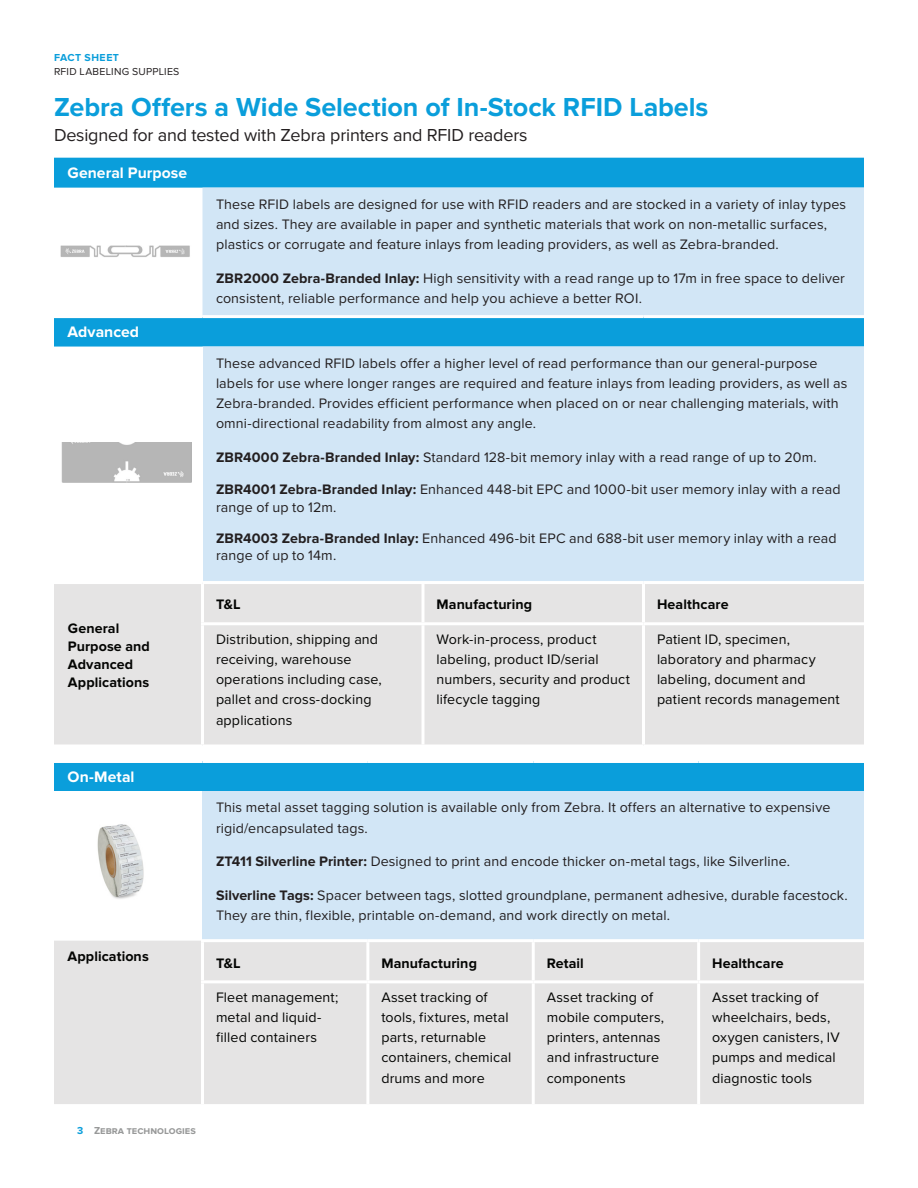
<style>
.page{position:relative;width:918px;height:1188px;background:#fff}
.page>*{position:absolute;margin:0;border:0;box-sizing:border-box;transform-origin:0 0}
.t1{font:700 27px "Proxima Nova";color:#0a9edb}
.t2{font:18px "Proxima Nova";letter-spacing:-.01em;color:#231f20}
.t3{font:700 15.75px "Proxima Nova";letter-spacing:.005em;color:#fff}
.t4{font:14.25px/20.2px "Proxima Nova";letter-spacing:.01em;color:#231f20}
.t5{font:14.25px/20.2px "Proxima Nova";letter-spacing:.01em;color:#040503}
.t6{font:700 14.25px/18px "Proxima Nova";letter-spacing:.005em;color:#040503}
.t7{font:10.5px "Proxima Nova";letter-spacing:.025em;color:#231f20}
.t8{font:700 10.5px "Proxima Nova";color:#989999}
.t9{font:700 10.5px "Proxima Nova";letter-spacing:.05em;color:#0a9edb}
.s1{font-weight:700}
.s2{color:#0a9edb}
</style>
<div class="page">
<div style="left:54px;top:158px;width:810px;height:189px;background:#0a9edb"></div>
<div style="left:54px;top:188px;width:148px;height:129px;background:#fff"></div>
<svg style="left:202px;top:188px;width:662px;height:393px;background:#c3e0f4"></svg>
<div style="left:54px;top:584px;width:810px;height:160px;background:#e5e4e4"></div>
<hr style="left:54px;top:315px;width:148px;height:3px;background:#fff">
<hr style="left:202px;top:315px;width:221px;height:3px;background:#fff">
<hr style="left:423px;top:315px;width:221px;height:3px;background:#fff">
<hr style="left:644px;top:315px;width:220px;height:3px;background:#fff">
<hr style="left:201px;top:622px;width:222px;height:3px;background:#fff">
<hr style="left:423px;top:622px;width:221px;height:3px;background:#fff">
<hr style="left:644px;top:622px;width:220px;height:3px;background:#fff">
<hr style="left:642px;top:584px;width:3px;height:38px;background:#fff">
<hr style="left:642px;top:625px;width:3px;height:119px;background:#fff">
<hr style="left:422px;top:584px;width:2px;height:38px;background:#fff">
<hr style="left:422px;top:625px;width:2px;height:119px;background:#fff">
<hr style="left:201px;top:584px;width:3px;height:38px;background:#fff">
<hr style="left:201px;top:625px;width:3px;height:119px;background:#fff">
<div style="left:54px;top:761px;width:810px;height:30px;background:#0a9edb"></div>
<div style="left:202px;top:791px;width:662px;height:150px;background:#d2e6f6"></div>
<div style="left:54px;top:941px;width:810px;height:163px;background:#e5e4e4"></div>
<hr style="left:54px;top:760px;width:148px;height:3px;background:#fff">
<hr style="left:202px;top:760px;width:166px;height:3px;background:#fff">
<hr style="left:368px;top:760px;width:165px;height:3px;background:#fff">
<hr style="left:533px;top:760px;width:166px;height:3px;background:#fff">
<hr style="left:699px;top:760px;width:165px;height:3px;background:#fff">
<hr style="left:201px;top:939px;width:167px;height:3px;background:#fff">
<hr style="left:368px;top:939px;width:165px;height:3px;background:#fff">
<hr style="left:533px;top:939px;width:166px;height:3px;background:#fff">
<hr style="left:699px;top:939px;width:165px;height:3px;background:#fff">
<hr style="left:532px;top:942px;width:3px;height:38px;background:#fff">
<hr style="left:532px;top:983px;width:3px;height:121px;background:#fff">
<hr style="left:366px;top:942px;width:3px;height:38px;background:#fff">
<hr style="left:366px;top:983px;width:3px;height:121px;background:#fff">
<hr style="left:697px;top:942px;width:3px;height:38px;background:#fff">
<hr style="left:697px;top:983px;width:3px;height:121px;background:#fff">
<hr style="left:201px;top:980px;width:167px;height:3px;background:#fff">
<hr style="left:368px;top:980px;width:165px;height:3px;background:#fff">
<hr style="left:533px;top:980px;width:166px;height:3px;background:#fff">
<hr style="left:699px;top:980px;width:165px;height:3px;background:#fff">
<hr style="left:201px;top:942px;width:3px;height:38px;background:#fff">
<hr style="left:201px;top:983px;width:3px;height:121px;background:#fff">
<img style="left:97px;top:824px;width:47px;height:75px">
<img style="left:61px;top:245px;width:129px;height:12px">
<img style="left:61px;top:443px;width:131px;height:39px">
<p class="t9" style="left:54px;top:51px;width:67px">FACT SHEET</p>
<p class="t7" style="left:54px;top:66px;width:127px">RFID LABELING SUPPLIES</p>
<h1 class="t1" style="left:54px;top:91px;width:656px">Zebra Offers a Wide Selection of In-Stock RFID Labels</h1>
<p class="t2" style="left:54px;top:125px;width:475px">Designed for and tested with Zebra printers and RFID readers</p>
<p class="t3" style="left:68px;top:164px;width:121px">General Purpose</p>
<p class="t4" style="left:216px;top:194px;width:632px">These RFID labels are designed for use with RFID readers and are stocked in a variety of inlay types and sizes. They are available in paper and synthetic materials that work on non-metallic surfaces, plastics or corrugate and feature inlays from leading providers, as well as Zebra-branded.</p>
<p class="t4" style="left:216px;top:268px;width:630px"><span class="s1">ZBR2000 Zebra-Branded Inlay:</span> High sensitivity with a read range up to 17m in free space to deliver consistent, reliable performance and help you achieve a better ROI.</p>
<p class="t3" style="left:68px;top:323px;width:73px">Advanced</p>
<p class="t4" style="left:216px;top:353px;width:633px">These advanced RFID labels offer a higher level of read performance than our general-purpose labels for use where longer ranges are required and feature inlays from leading providers, as well as Zebra-branded. Provides efficient performance when placed on or near challenging materials, with omni-directional readability from almost any angle.</p>
<p class="t4" style="left:216px;top:448px;width:602px"><span class="s1">ZBR4000 Zebra-Branded Inlay:</span> Standard 128-bit memory inlay with a read range of up to 20m.</p>
<p class="t4" style="left:216px;top:480px;width:626px;line-height:18px"><span class="s1">ZBR4001 Zebra-Branded Inlay:</span> Enhanced 448-bit EPC and 1000-bit user memory inlay with a read range of up to 12m.</p>
<p class="t4" style="left:216px;top:531px;width:622px;line-height:16.5px"><span class="s1">ZBR4003 Zebra-Branded Inlay:</span> Enhanced 496-bit EPC and 688-bit user memory inlay with a read range of up to 14m.</p>
<p class="t6" style="left:216px;top:596px;width:26px">T&amp;L</p>
<p class="t6" style="left:436px;top:596px;width:97px">Manufacturing</p>
<p class="t6" style="left:657px;top:596px;width:73px">Healthcare</p>
<p class="t5" style="left:216px;top:629px;width:167px">Distribution, shipping and receiving, warehouse operations including case, pallet and cross-docking applications</p>
<p class="t5" style="left:436px;top:629px;width:195px">Work-in-process, product labeling, product ID/serial numbers, security and product lifecycle tagging</p>
<p class="t5" style="left:657px;top:629px;width:184px">Patient ID, specimen, laboratory and pharmacy labeling, document and patient records management</p>
<p class="t6" style="left:68px;top:620px;width:84px">General<br>Purpose and<br>Advanced<br>Applications</p>
<p class="t3" style="left:68px;top:767px;width:69px">On-Metal</p>
<p class="t6" style="left:68px;top:947px;width:83px">Applications</p>
<p class="t8" style="left:77px;top:1124px;width:120px"><span class="s2">3</span> Zebra technologies</p>
<p class="t4" style="left:216px;top:798px;width:616px">This metal asset tagging solution is available only from Zebra. It offers an alternative to expensive rigid/encapsulated tags.</p>
<p class="t4" style="left:216px;top:852px;width:576px"><span class="s1">ZT411 Silverline Printer:</span> Designed to print and encode thicker on-metal tags, like Silverline.</p>
<p class="t4" style="left:216px;top:886px;width:633px"><span class="s1">Silverline Tags:</span> Spacer between tags, slotted groundplane, permanent adhesive, durable facestock.<br>They are thin, flexible, printable on-demand, and work directly on metal.</p>
<p class="t6" style="left:216px;top:955px;width:26px">T&amp;L</p>
<p class="t6" style="left:381px;top:955px;width:97px">Manufacturing</p>
<p class="t6" style="left:547px;top:955px;width:39px">Retail</p>
<p class="t6" style="left:712px;top:955px;width:73px">Healthcare</p>
<p class="t5" style="left:216px;top:987px;width:124px">Fleet management; metal and liquid&shy;filled containers</p>
<p class="t5" style="left:381px;top:987px;width:131px">Asset tracking of tools, fixtures, metal parts, returnable containers, chemical drums and more</p>
<p class="t5" style="left:547px;top:987px;width:119px">Asset tracking of mobile computers, printers, antennas and infrastructure components</p>
<p class="t5" style="left:712px;top:987px;width:129px">Asset tracking of wheelchairs, beds, oxygen canisters, IV pumps and medical diagnostic tools</p>
</div>
